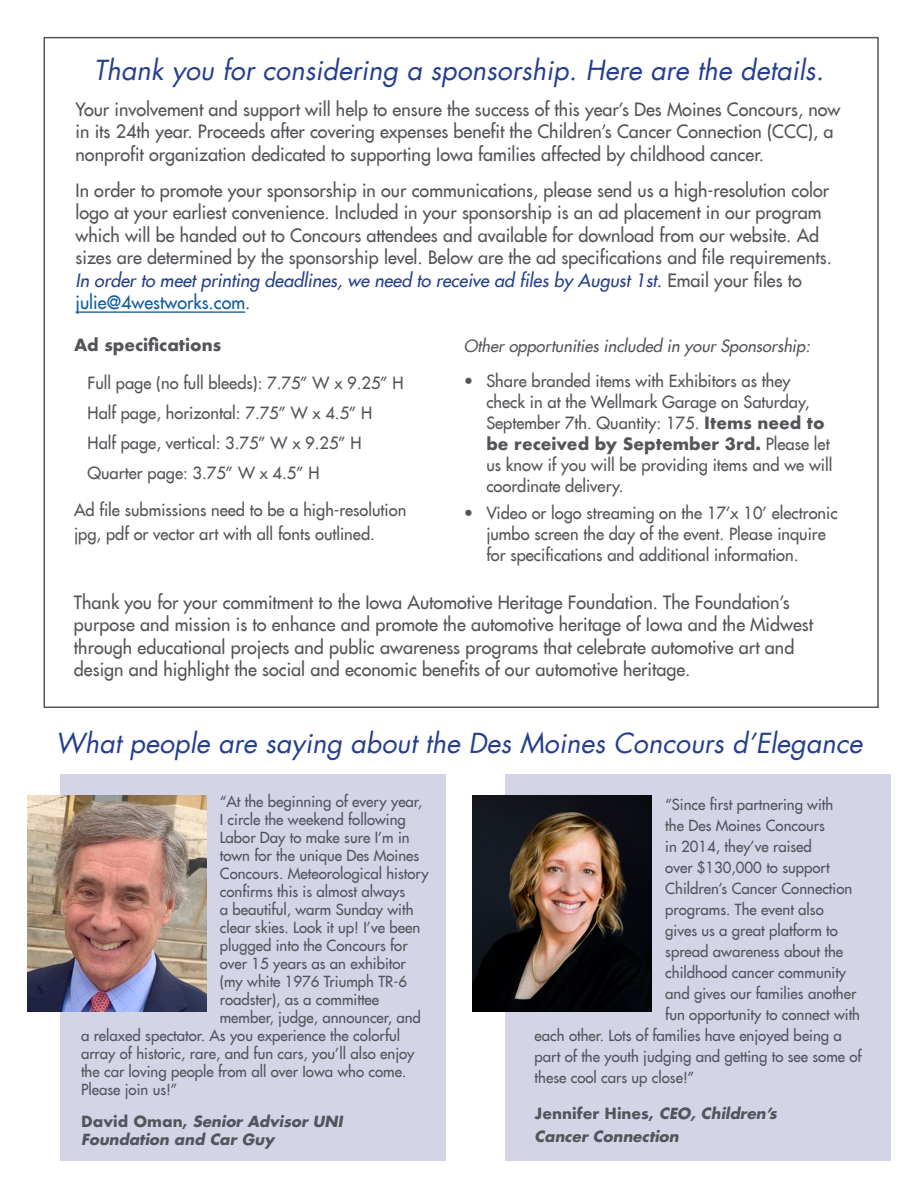
<style>
.page{position:relative;width:918px;height:1188px;background:#fff}
.page>*{position:absolute;margin:0;border:0;box-sizing:border-box;transform-origin:0 0}
.t1{font:italic 27px "Futura LT";color:#253f8e}
.Sponsorship_details{font:18px/22.5px "Futura LT";color:#54555a}
.Sponsorship_details-2{font:16.5px/21px "Futura LT";color:#54555a}
.Sponsorship_details-3{font:italic 16.5px "Futura LT";color:#54555a}
.Sponsorship_details-4{font:700 16.5px "Futura";color:#54555a}
.Sponsorship_details-5{font:15px "Futura LT";color:#54555a}
.Sponsorship_details-6{font:italic 700 15px/18px "Futura LT";color:#54555a}
.s1{font-style:italic;color:#253f8e}
.s2{color:#175d9e}
.s3{font-family:"Futura";font-weight:700}
.s4{font-family:"Futura";font-style:normal}
</style>
<div class="page">
<hr style="left:76px;top:311px;width:169px;height:2px;background:#175d9e">
<div style="left:60px;top:774px;width:386px;height:387px;background:#d4d4e7"></div>
<img style="left:27px;top:796px;width:179px;height:216px">
<div style="left:506px;top:774px;width:385px;height:387px;background:#d4d4e7"></div>
<img style="left:472px;top:796px;width:180px;height:216px">
<p class="t1" style="left:94px;top:52px;width:732px">Thank you for considering a sponsorship. Here are the details.</p>
<p class="Sponsorship_details" style="left:76px;top:98px;width:766px">Your involvement and support will help to ensure the success of this year’s Des Moines Concours, now in its 24th year. Proceeds after covering expenses benefit the Children’s Cancer Connection (CCC), a nonprofit organization dedicated to supporting Iowa families affected by childhood cancer.</p>
<p class="Sponsorship_details" style="left:76px;top:179px;width:758px">In order to promote your sponsorship in our communications, please send us a high-resolution color logo at your earliest convenience. Included in your sponsorship is an ad placement in our program which will be handed out to Concours attendees and available for download from our website. Ad sizes are determined by the sponsorship level. Below are the ad specifications and file requirements.<br><span class="s1">In order to meet printing deadlines, we need to receive ad files by August 1st.</span> Email your files to <span class="s2">julie@4westworks.com</span>.</p>
<p class="Sponsorship_details-4" style="left:74px;top:333px;width:149px">Ad specifications</p>
<p class="Sponsorship_details-2" style="left:88px;top:372px;width:318px">Full page (no full bleeds): 7.75” W x 9.25” H</p>
<p class="Sponsorship_details-2" style="left:88px;top:402px;width:286px">Half page, horizontal: 7.75” W x 4.5” H</p>
<p class="Sponsorship_details-2" style="left:88px;top:432px;width:276px">Half page, vertical: 3.75” W x 9.25” H</p>
<p class="Sponsorship_details-2" style="left:88px;top:462px;width:234px">Quarter page: 3.75” W x 4.5” H</p>
<p class="Sponsorship_details-2" style="left:74px;top:498px;width:334px;line-height:24px">Ad file submissions need to be a high-resolution jpg, pdf or vector art with all fonts outlined.</p>
<p class="Sponsorship_details-3" style="left:464px;top:336px;width:348px">Other opportunities included in your Sponsorship:</p>
<p class="Sponsorship_details-2" style="left:486px;top:370px;width:348px;text-indent:-22px">• Share branded items with Exhibitors as they check in at the Wellmark Garage on Saturday, September 7th. Quantity: 175. <span class="s3">Items need to be received by September 3rd.</span> Please let us know if you will be providing items and we will coordinate delivery.</p>
<p class="Sponsorship_details-2" style="left:486px;top:503px;width:353px;text-indent:-22px">• Video or logo streaming on the 17’x 10’ electronic jumbo screen the day of the event. Please inquire for specifications and additional information.</p>
<p class="Sponsorship_details" style="left:74px;top:591px;width:741px">Thank you for your commitment to the Iowa Automotive Heritage Foundation. The Foundation’s purpose and mission is to enhance and promote the automotive heritage of Iowa and the Midwest through educational projects and public awareness programs that celebrate automotive art and design and highlight the social and economic benefits of our automotive heritage.</p>
<p class="t1" style="left:55px;top:726px;width:809px">What people are saying about the Des Moines Concours d’Elegance</p>
<p class="Sponsorship_details-5" style="left:220px;top:792px;width:204px">“At the beginning of every year,</p>
<p class="Sponsorship_details-5" style="left:220px;top:810px;width:188px">I circle the weekend following</p>
<p class="Sponsorship_details-5" style="left:220px;top:828px;width:192px">Labor Day to make sure I’m in</p>
<p class="Sponsorship_details-5" style="left:220px;top:846px;width:201px">town for the unique Des Moines</p>
<p class="Sponsorship_details-5" style="left:220px;top:864px;width:210px">Concours. Meteorological history</p>
<p class="Sponsorship_details-5" style="left:220px;top:882px;width:187px">confirms this is almost always</p>
<p class="Sponsorship_details-5" style="left:220px;top:900px;width:195px">a beautiful, warm Sunday with</p>
<p class="Sponsorship_details-5" style="left:220px;top:918px;width:202px">clear skies. Look it up! I’ve been</p>
<p class="Sponsorship_details-5" style="left:220px;top:936px;width:189px">plugged into the Concours for</p>
<p class="Sponsorship_details-5" style="left:220px;top:954px;width:188px">over 15 years as an exhibitor</p>
<p class="Sponsorship_details-5" style="left:220px;top:972px;width:189px">(my white 1976 Triumph TR-6</p>
<p class="Sponsorship_details-5" style="left:220px;top:990px;width:161px">roadster), as a committee</p>
<p class="Sponsorship_details-5" style="left:220px;top:1008px;width:203px">member, judge, announcer, and</p>
<p class="Sponsorship_details-5" style="left:81px;top:1026px;width:321px">a relaxed spectator. As you experience the colorful</p>
<p class="Sponsorship_details-5" style="left:81px;top:1044px;width:335px">array of historic, rare, and fun cars, you’ll also enjoy</p>
<p class="Sponsorship_details-5" style="left:81px;top:1062px;width:327px">the car loving people from all over Iowa who come.</p>
<p class="Sponsorship_details-5" style="left:81px;top:1080px;width:98px">Please join us!”</p>
<p class="Sponsorship_details-6" style="left:81px;top:1112px;width:263px"><span class="s4">David Oman,</span> Senior Advisor UNI<br>Foundation and Car Guy</p>
<p class="Sponsorship_details-5" style="left:665px;top:795px;width:170px">“Since first partnering with</p>
<p class="Sponsorship_details-5" style="left:665px;top:816px;width:161px">the Des Moines Concours</p>
<p class="Sponsorship_details-5" style="left:665px;top:837px;width:148px">in 2014, they’ve raised</p>
<p class="Sponsorship_details-5" style="left:665px;top:858px;width:166px">over $130,000 to support</p>
<p class="Sponsorship_details-5" style="left:665px;top:879px;width:189px">Children’s Cancer Connection</p>
<p class="Sponsorship_details-5" style="left:665px;top:900px;width:160px">programs. The event also</p>
<p class="Sponsorship_details-5" style="left:665px;top:921px;width:174px">gives us a great platform to</p>
<p class="Sponsorship_details-5" style="left:665px;top:942px;width:179px">spread awareness about the</p>
<p class="Sponsorship_details-5" style="left:665px;top:963px;width:182px">childhood cancer community</p>
<p class="Sponsorship_details-5" style="left:665px;top:984px;width:193px">and gives our families another</p>
<p class="Sponsorship_details-5" style="left:665px;top:1005px;width:196px">fun opportunity to connect with</p>
<p class="Sponsorship_details-5" style="left:535px;top:1026px;width:309px">each other. Lots of families have enjoyed being a</p>
<p class="Sponsorship_details-5" style="left:535px;top:1047px;width:329px">part of the youth judging and getting to see some of</p>
<p class="Sponsorship_details-5" style="left:535px;top:1068px;width:161px">these cool cars up close!”</p>
<p class="Sponsorship_details-6" style="left:535px;top:1102px;width:244px;line-height:22.5px"><span class="s4">Jennifer Hines,</span> CEO, Children’s<br>Cancer Connection</p>
</div>
